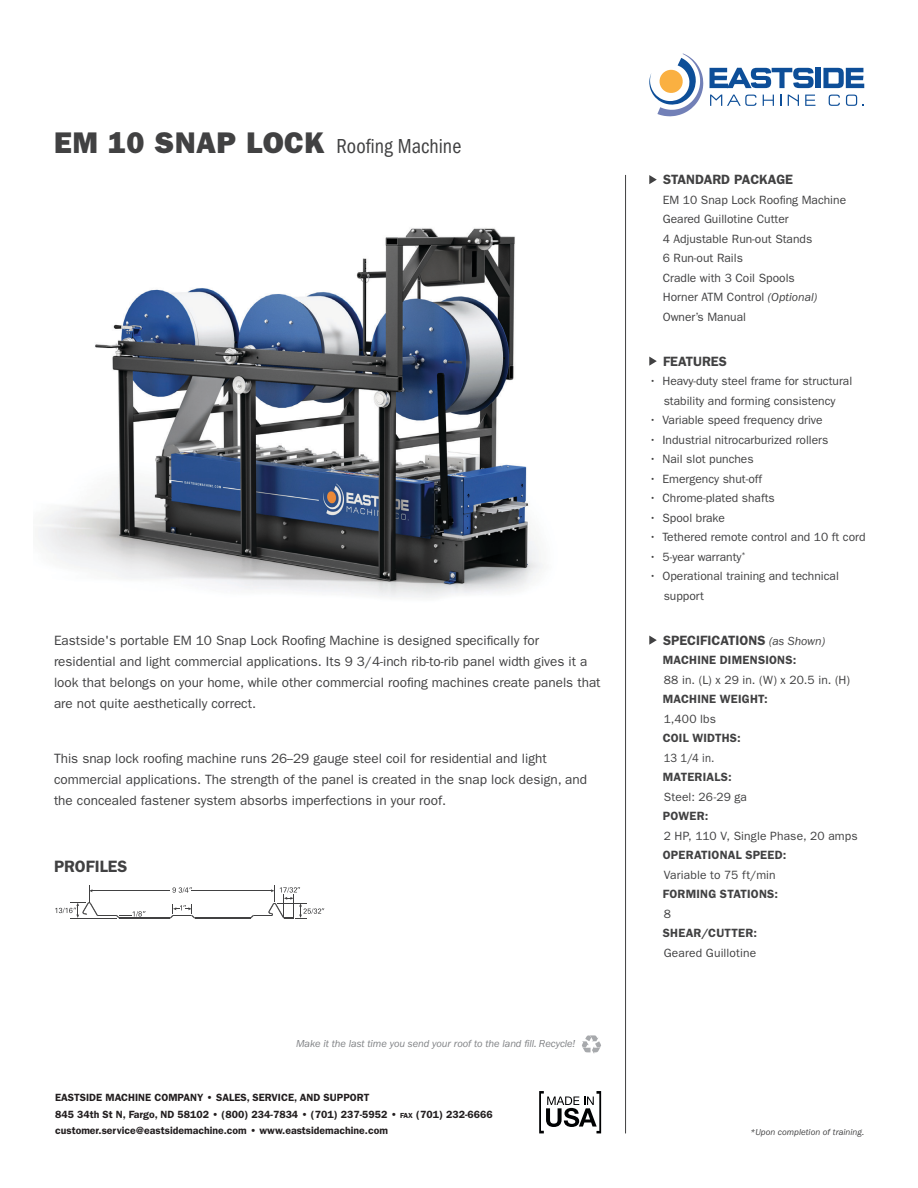
<style>
.page{position:relative;width:918px;height:1188px;background:#fff}
.page>*{position:absolute;margin:0;border:0;box-sizing:border-box;transform-origin:0 0}
.Machine_name_and_des{font:condensed 21px "ITC Franklin Gothic Std";color:#414142}
.Standard_package_lin{font:600 16.5px "ITC Franklin Gothic Std";color:#414142}
.t1{font:13.5px/21px "ITC Franklin Gothic Std";color:#414142}
.Feature_hash{font:600 13.5px "ITC Franklin Gothic Std";color:#414142}
.Section_heading_gray{font:600 13.5px "ITC Franklin Gothic Std";color:#414142}
.Standard_package_lin-2{font:600 13.5px "ITC Franklin Gothic Std";color:#414142}
.Feature_hash-2{font:12px/19.5px "ITC Franklin Gothic Std";color:#414142;text-align:center}
.Standard_package_lin-3{font:12px "ITC Franklin Gothic Std";color:#414142}
.Sub_specification{font:12px "ITC Franklin Gothic Std";letter-spacing:.01em;color:#414142}
.Sub_specification-2{font:600 12px "ITC Franklin Gothic Std";letter-spacing:.015em;color:#414142}
.Specifications{font:600 12px "ITC Franklin Gothic Std";letter-spacing:.015em;color:#414142}
.Specifications-2{font:12px "ITC Franklin Gothic Std";letter-spacing:.01em;color:#414142}
.Sub_specification-3{font:12px "ITC Franklin Gothic Std";letter-spacing:.01em;color:#414142;scale:.93 1}
.t2{font:600 10.5px "ITC Franklin Gothic Std";color:#231f20}
.t3{font:italic 10.5px "ITC Franklin Gothic Std";letter-spacing:-.01em;color:#808285}
.Feature_hash-3{font:italic 9px "ITC Franklin Gothic Std";color:#414142}
.s1{font-family:"ITC Franklin Gothic Std Hvy";font-stretch:normal;font-size:30px}
.s2{font-size:7.35px}
.s3{font-style:italic}
.s4{font-weight:400;font-style:italic;font-size:12px}
</style>
<div class="page">
<hr style="left:625px;top:175px;width:1px;height:958px;background:#414142">
<svg style="left:649px;top:53px;width:54px;height:63px"></svg>
<svg style="left:710px;top:68px;width:104px;height:20px"></svg>
<div style="left:816px;top:68px;width:5px;height:20px;background:#0d4e98"></div>
<svg style="left:823px;top:68px;width:41px;height:20px"></svg>
<svg style="left:710px;top:95px;width:47px;height:11px"></svg>
<svg style="left:763px;top:95px;width:11px;height:11px"></svg>
<svg style="left:788px;top:95px;width:11px;height:11px"></svg>
<svg style="left:805px;top:95px;width:10px;height:11px"></svg>
<svg style="left:829px;top:95px;width:11px;height:11px"></svg>
<svg style="left:846px;top:95px;width:18px;height:11px"></svg>
<svg style="left:539px;top:1091px;width:62px;height:42px"></svg>
<img style="left:38px;top:228px;width:505px;height:370px">
<svg style="left:582px;top:1035px;width:19px;height:19px"></svg>
<svg style="left:649px;top:175px;width:8px;height:9px"></svg>
<svg style="left:649px;top:357px;width:8px;height:9px"></svg>
<svg style="left:649px;top:636px;width:8px;height:9px"></svg>
<hr style="left:120px;top:918px;width:50px;height:1px;background:#414142">
<hr style="left:195px;top:918px;width:55px;height:1px;background:#414142">
<hr style="left:120px;top:917px;width:50px;height:1px;background:#414142">
<hr style="left:195px;top:917px;width:55px;height:1px;background:#414142">
<hr style="left:70px;top:918px;width:47px;height:1px;background:#414142">
<svg style="left:172px;top:887px;width:20px;height:6px"></svg>
<svg style="left:170px;top:904px;width:25px;height:14px"></svg>
<hr style="left:91px;top:891px;width:79px;height:1px;background:#414142">
<svg style="left:55px;top:885px;width:91px;height:33px"></svg>
<hr style="left:191px;top:891px;width:81px;height:1px;background:#414142">
<svg style="left:250px;top:885px;width:74px;height:34px"></svg>
<p class="Machine_name_and_des" style="left:54px;top:134px;width:409px"><span class="s1">EM 10 SNAP LOCK</span> Roofing Machine</p>
<p class="t1" style="left:54px;top:630px;width:548px">Eastside's portable EM 10 Snap Lock Roofing Machine is designed specifically for residential and light commercial applications. Its 9 3/4-inch rib-to-rib panel width gives it a look that belongs on your home, while other commercial roofing machines create panels that are not quite aesthetically correct.</p>
<p class="t1" style="left:54px;top:748px;width:535px">This snap lock roofing machine runs 26--29 gauge steel coil for residential and light commercial applications. The strength of the panel is created in the snap lock design, and the concealed fastener system absorbs imperfections in your roof.</p>
<p class="Standard_package_lin" style="left:54px;top:857px;width:75px">PROFILES</p>
<p class="t3" style="left:296px;top:1038px;width:281px">Make it the last time you send your roof to the land fill. Recycle!</p>
<p class="t2" style="left:55px;top:1092px;width:316px">EASTSIDE MACHINE COMPANY • SALES, SERVICE, AND SUPPORT</p>
<p class="t2" style="left:55px;top:1108px;width:439px">845 34th St N, Fargo, ND 58102 • (800) 234-7834 • (701) 237-5952 • <span class="s2">fax</span> (701) 232-6666</p>
<p class="t2" style="left:55px;top:1125px;width:334px">customer.service@eastsidemachine.com • www.eastsidemachine.com</p>
<p class="Section_heading_gray" style="left:663px;top:172px;width:132px">STANDARD PACKAGE</p>
<p class="Standard_package_lin-3" style="left:663px;top:193px;width:185px">EM 10 Snap Lock Roofing Machine</p>
<p class="Standard_package_lin-3" style="left:663px;top:212px;width:128px">Geared Guillotine Cutter</p>
<p class="Standard_package_lin-3" style="left:663px;top:232px;width:151px">4 Adjustable Run-out Stands</p>
<p class="Standard_package_lin-3" style="left:663px;top:251px;width:82px">6 Run-out Rails</p>
<p class="Standard_package_lin-3" style="left:663px;top:271px;width:133px">Cradle with 3 Coil Spools</p>
<p class="Standard_package_lin-3" style="left:663px;top:290px;width:156px">Horner ATM Control <span class="s3">(Optional)</span></p>
<p class="Standard_package_lin-3" style="left:663px;top:310px;width:85px">Owner’s Manual</p>
<p class="Standard_package_lin-2" style="left:663px;top:353px;width:65px">FEATURES</p>
<p class="Feature_hash-2" style="left:649px;top:371px;width:204px">• Heavy-duty steel frame for structural stability and forming consistency</p>
<p class="Feature_hash-2" style="left:649px;top:410px;width:175px">• Variable speed frequency drive</p>
<p class="Feature_hash-2" style="left:649px;top:430px;width:181px">• Industrial nitrocarburized rollers</p>
<p class="Feature_hash-2" style="left:649px;top:449px;width:106px">• Nail slot punches</p>
<p class="Feature_hash-2" style="left:649px;top:469px;width:114px">• Emergency shut-off</p>
<p class="Feature_hash-2" style="left:649px;top:488px;width:127px">• Chrome-plated shafts</p>
<p class="Feature_hash-2" style="left:649px;top:508px;width:77px">• Spool brake</p>
<p class="Feature_hash-2" style="left:649px;top:527px;width:218px">• Tethered remote control and 10 ft cord</p>
<p class="Feature_hash-2" style="left:649px;top:547px;width:98px">• 5-year warranty<sup>*</sup></p>
<p class="Feature_hash-2" style="left:664px;top:566px;width:177px;text-align:left;text-indent:-14px">• Operational training and technical support</p>
<p class="Feature_hash" style="left:663px;top:632px;width:164px">SPECIFICATIONS <span class="s4">(as Shown)</span></p>
<p class="Sub_specification-2" style="left:663px;top:653px;width:135px">MACHINE DIMENSIONS:</p>
<p class="Sub_specification" style="left:664px;top:673px;width:188px">88 in. (L) x 29 in. (W) x 20.5 in. (H)</p>
<p class="Sub_specification-2" style="left:663px;top:692px;width:106px">MACHINE WEIGHT:</p>
<p class="Sub_specification" style="left:664px;top:712px;width:54px">1,400 lbs</p>
<p class="Sub_specification-2" style="left:663px;top:731px;width:79px">COIL WIDTHS:</p>
<p class="Sub_specification-3" style="left:664px;top:751px;width:56px">13 1/4 in.</p>
<p class="Sub_specification-2" style="left:663px;top:770px;width:70px">MATERIALS:</p>
<p class="Sub_specification" style="left:664px;top:790px;width:85px">Steel: 26-29 ga</p>
<p class="Sub_specification-2" style="left:663px;top:809px;width:47px">POWER:</p>
<p class="Sub_specification" style="left:664px;top:829px;width:196px">2 HP, 110 V, Single Phase, 20 amps</p>
<p class="Sub_specification-2" style="left:663px;top:848px;width:125px">OPERATIONAL SPEED:</p>
<p class="Sub_specification" style="left:664px;top:868px;width:114px">Variable to 75 ft/min</p>
<p class="Specifications" style="left:663px;top:887px;width:117px">FORMING STATIONS:</p>
<p class="Specifications-2" style="left:664px;top:907px;width:9px">8</p>
<p class="Specifications" style="left:663px;top:926px;width:96px">SHEAR/CUTTER:</p>
<p class="Specifications-2" style="left:664px;top:946px;width:94px">Geared Guillotine</p>
<p class="Feature_hash-3" style="left:751px;top:1127px;width:115px">*Upon completion of training.</p>
</div>
